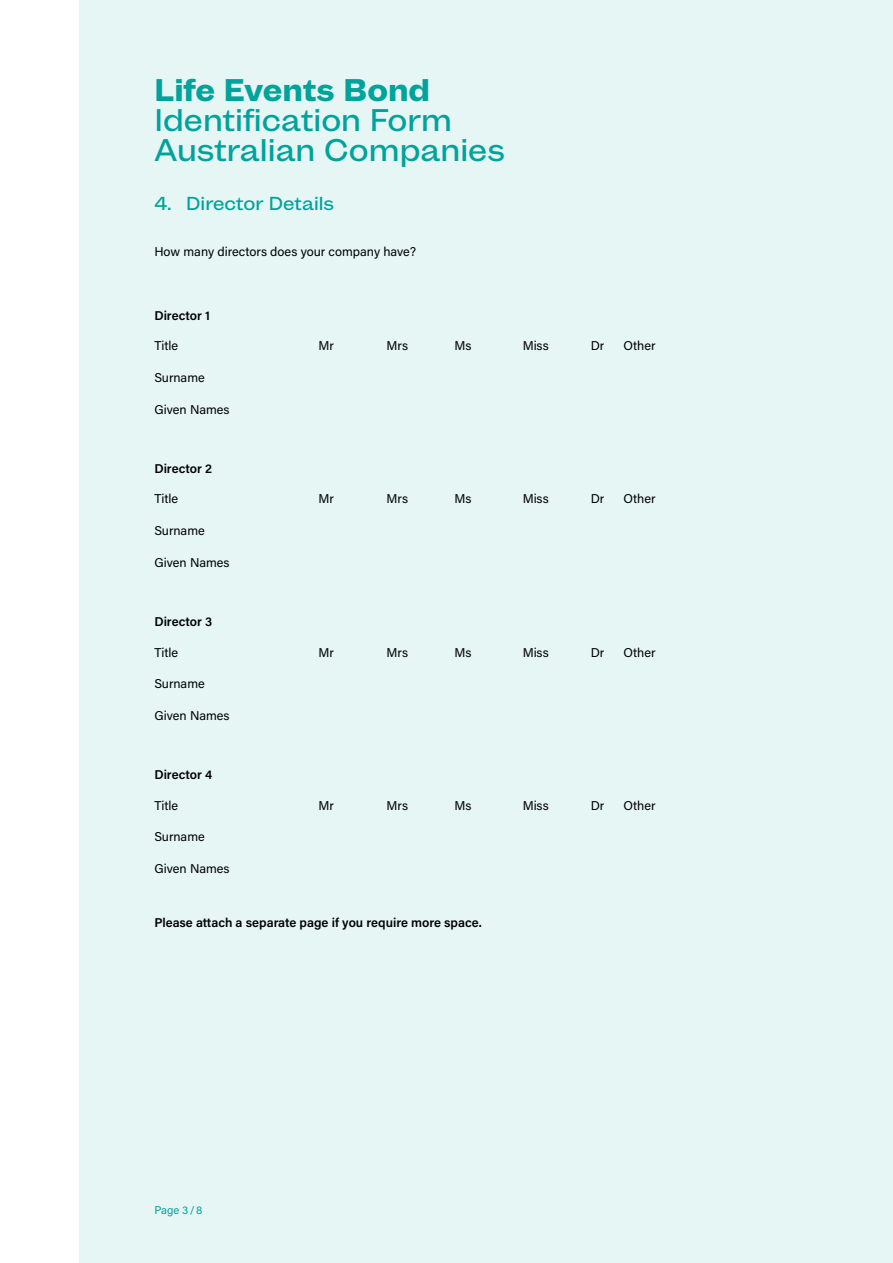
<style>
.page{position:relative;width:893px;height:1263px;background:#fff}
.page>*{position:absolute;margin:0;border:0;box-sizing:border-box;transform-origin:0 0}
.t1{font:500 30px/30px "Mint Grotesk V1.1";color:#00a39b}
.t2{font:800 30px "Mint Grotesk V1.1";color:#00a39b}
.t3{font:500 18px "Mint Grotesk V1.1";color:#00a39b}
.t4{font:12.75px "Acumin Pro";color:#000}
.t5{font:600 12.75px "Acumin Pro";color:#000}
.t6{font:11.25px "Acumin Pro";color:#00a39b}
</style>
<div class="page">
<div style="left:79px;top:0;width:814px;height:1263px;background:#e6f6f5"></div>
<h1 class="t2" style="left:154px;top:71px;width:277px">Life Events Bond</h1>
<h1 class="t1" style="left:154px;top:105px;width:352px">Identification Form<br>Australian Companies</h1>
<h2 class="t3" style="left:154px;top:192px;width:181px">4. Director Details</h2>
<p class="t4" style="left:154px;top:243px;width:263px">How many directors does your company have?</p>
<p class="t5" style="left:154px;top:306px;width:57px">Director 1</p>
<p class="t4" style="left:154px;top:337px;width:25px">Title</p>
<p class="t4" style="left:319px;top:337px;width:17px">Mr</p>
<p class="t4" style="left:387px;top:337px;width:23px">Mrs</p>
<p class="t4" style="left:455px;top:337px;width:18px">Ms</p>
<p class="t4" style="left:523px;top:337px;width:28px">Miss</p>
<p class="t4" style="left:591px;top:337px;width:15px">Dr</p>
<p class="t4" style="left:623px;top:337px;width:34px">Other</p>
<p class="t4" style="left:154px;top:369px;width:52px">Surname</p>
<p class="t4" style="left:154px;top:400px;width:77px">Given Names</p>
<p class="t5" style="left:154px;top:459px;width:59px">Director 2</p>
<p class="t4" style="left:154px;top:490px;width:25px">Title</p>
<p class="t4" style="left:319px;top:490px;width:17px">Mr</p>
<p class="t4" style="left:387px;top:490px;width:23px">Mrs</p>
<p class="t4" style="left:455px;top:490px;width:18px">Ms</p>
<p class="t4" style="left:523px;top:490px;width:28px">Miss</p>
<p class="t4" style="left:591px;top:490px;width:15px">Dr</p>
<p class="t4" style="left:623px;top:490px;width:34px">Other</p>
<p class="t4" style="left:154px;top:522px;width:52px">Surname</p>
<p class="t4" style="left:154px;top:553px;width:77px">Given Names</p>
<p class="t5" style="left:154px;top:612px;width:59px">Director 3</p>
<p class="t4" style="left:154px;top:643px;width:25px">Title</p>
<p class="t4" style="left:319px;top:643px;width:17px">Mr</p>
<p class="t4" style="left:387px;top:643px;width:23px">Mrs</p>
<p class="t4" style="left:455px;top:643px;width:18px">Ms</p>
<p class="t4" style="left:523px;top:643px;width:28px">Miss</p>
<p class="t4" style="left:591px;top:643px;width:15px">Dr</p>
<p class="t4" style="left:623px;top:643px;width:34px">Other</p>
<p class="t4" style="left:154px;top:675px;width:52px">Surname</p>
<p class="t4" style="left:154px;top:707px;width:77px">Given Names</p>
<p class="t5" style="left:154px;top:766px;width:59px">Director 4</p>
<p class="t4" style="left:154px;top:796px;width:25px">Title</p>
<p class="t4" style="left:319px;top:796px;width:17px">Mr</p>
<p class="t4" style="left:387px;top:796px;width:23px">Mrs</p>
<p class="t4" style="left:455px;top:796px;width:18px">Ms</p>
<p class="t4" style="left:523px;top:796px;width:28px">Miss</p>
<p class="t4" style="left:591px;top:796px;width:15px">Dr</p>
<p class="t4" style="left:623px;top:796px;width:34px">Other</p>
<p class="t4" style="left:154px;top:828px;width:52px">Surname</p>
<p class="t4" style="left:154px;top:860px;width:77px">Given Names</p>
<p class="t5" style="left:154px;top:913px;width:329px">Please attach a separate page if you require more space.</p>
<p class="t6" style="left:154px;top:1202px;width:50px">Page 3/8</p>
</div>
